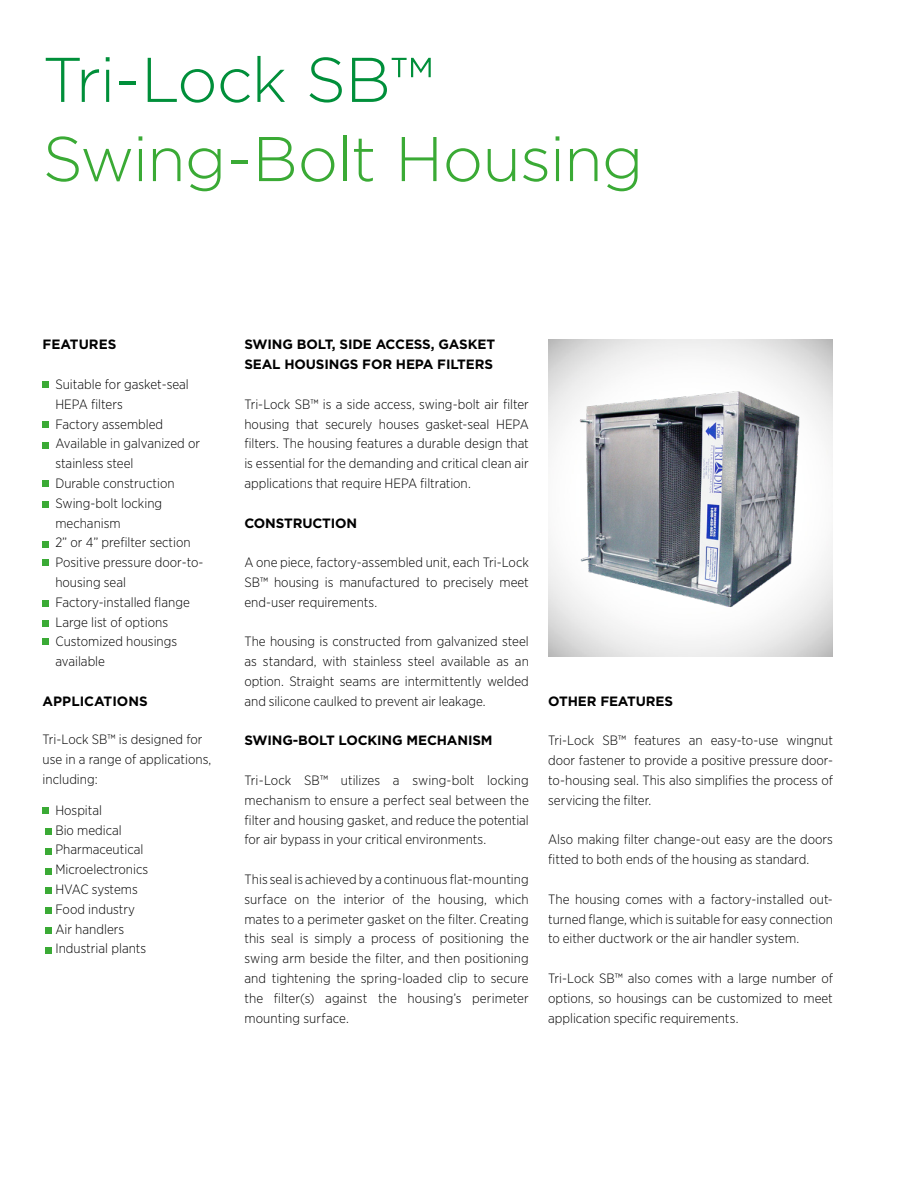
<style>
.page{position:relative;width:918px;height:1188px;background:#fff}
.page>*{position:absolute;margin:0;border:0;box-sizing:border-box;transform-origin:0 0}
.t1{font:300 63px "Gotham";letter-spacing:-.02em;color:#3aaa35}
.t2{font:300 63px "Gotham";letter-spacing:-.02em;color:#008f3a}
.t3{font:300 13.5px/19.8px "Gotham Narrow";color:#000;text-align:justify}
.t4{font:700 13.5px/19.8px "Gotham";letter-spacing:-.01em;color:#000}
</style>
<div class="page">
<div style="left:43px;top:381px;width:6px;height:7px;background:#3aaa35"></div>
<svg style="left:43px;top:421px;width:6px;height:6px"></svg>
<svg style="left:43px;top:442px;width:6px;height:6px"></svg>
<div style="left:43px;top:480px;width:6px;height:7px;background:#3aaa35"></div>
<svg style="left:43px;top:502px;width:6px;height:6px"></svg>
<svg style="left:43px;top:541px;width:6px;height:6px"></svg>
<svg style="left:43px;top:560px;width:6px;height:6px"></svg>
<svg style="left:43px;top:601px;width:6px;height:6px"></svg>
<div style="left:43px;top:620px;width:6px;height:7px;background:#3aaa35"></div>
<svg style="left:43px;top:639px;width:6px;height:6px"></svg>
<svg style="left:43px;top:807px;width:6px;height:6px"></svg>
<div style="left:46px;top:828px;width:6px;height:7px;background:#3aaa35"></div>
<svg style="left:46px;top:848px;width:6px;height:6px"></svg>
<svg style="left:46px;top:868px;width:6px;height:6px"></svg>
<svg style="left:46px;top:888px;width:6px;height:6px"></svg>
<svg style="left:46px;top:908px;width:6px;height:6px"></svg>
<div style="left:46px;top:927px;width:6px;height:7px;background:#3aaa35"></div>
<svg style="left:46px;top:947px;width:6px;height:6px"></svg>
<img style="left:569px;top:381px;width:237px;height:238px">
<h1 class="t2" style="left:43px;top:40px;width:392px">Tri-Lock SB™</h1>
<h1 class="t1" style="left:43px;top:119px;width:602px">Swing-Bolt Housing</h1>
<p class="t4" style="left:43px;top:335px;width:75px">FEATURES</p>
<p class="t3" style="left:55px;top:374px;width:150px;text-align:left">Suitable for gasket-seal<br>HEPA filters<br>Factory assembled<br>Available in galvanized or stainless steel<br>Durable construction<br>Swing-bolt locking mechanism<br>2” or 4” prefilter section<br>Positive pressure door-to&shy;housing seal<br>Factory-installed flange<br>Large list of options<br>Customized housings available</p>
<p class="t4" style="left:43px;top:691px;width:107px">APPLICATIONS</p>
<p class="t3" style="left:43px;top:729px;width:170px;text-align:left">Tri-Lock SB™ is designed for use in a range of applications, including:</p>
<p class="t3" style="left:55px;top:800px;width:94px;text-align:left">Hospital<br>Bio medical<br>Pharmaceutical<br>Microelectronics<br>HVAC systems<br>Food industry<br>Air handlers<br>Industrial plants</p>
<p class="t4" style="left:244px;top:335px;width:252px">SWING BOLT, SIDE ACCESS, GASKET<br>SEAL HOUSINGS FOR HEPA FILTERS</p>
<p class="t3" style="left:244px;top:394px;width:286px">Tri-Lock SB™ is a side access, swing-bolt air filter housing that securely houses gasket-seal HEPA filters. The housing features a durable design that is essential for the demanding and critical clean air applications that require HEPA filtration.</p>
<p class="t4" style="left:244px;top:513px;width:114px">CONSTRUCTION</p>
<p class="t3" style="left:244px;top:552px;width:286px">A one piece, factory-assembled unit, each Tri-Lock SB™ housing is manufactured to precisely meet end-user requirements.</p>
<p class="t3" style="left:244px;top:631px;width:286px">The housing is constructed from galvanized steel as standard, with stainless steel available as an option. Straight seams are intermittently welded and silicone caulked to prevent air leakage.</p>
<p class="t4" style="left:244px;top:731px;width:250px">SWING-BOLT LOCKING MECHANISM</p>
<p class="t3" style="left:244px;top:770px;width:286px">Tri-Lock SB™ utilizes a swing-bolt locking mechanism to ensure a perfect seal between the filter and housing gasket, and reduce the potential for air bypass in your critical environments.</p>
<p class="t3" style="left:244px;top:869px;width:286px">This seal is achieved by a continuous flat-mounting surface on the interior of the housing, which mates to a perimeter gasket on the filter. Creating this seal is simply a process of positioning the swing arm beside the filter, and then positioning and tightening the spring-loaded clip to secure the filter(s) against the housing’s perimeter mounting surface.</p>
<p class="t4" style="left:548px;top:691px;width:126px">OTHER FEATURES</p>
<p class="t3" style="left:548px;top:730px;width:286px">Tri-Lock SB™ features an easy-to-use wingnut door fastener to provide a positive pressure door&shy;to-housing seal. This also simplifies the process of servicing the filter.</p>
<p class="t3" style="left:548px;top:829px;width:286px">Also making filter change-out easy are the doors fitted to both ends of the housing as standard.</p>
<p class="t3" style="left:548px;top:889px;width:286px">The housing comes with a factory-installed out&shy;turned flange, which is suitable for easy connection to either ductwork or the air handler system.</p>
<p class="t3" style="left:548px;top:968px;width:286px">Tri-Lock SB™ also comes with a large number of options, so housings can be customized to meet application specific requirements.</p>
</div>
